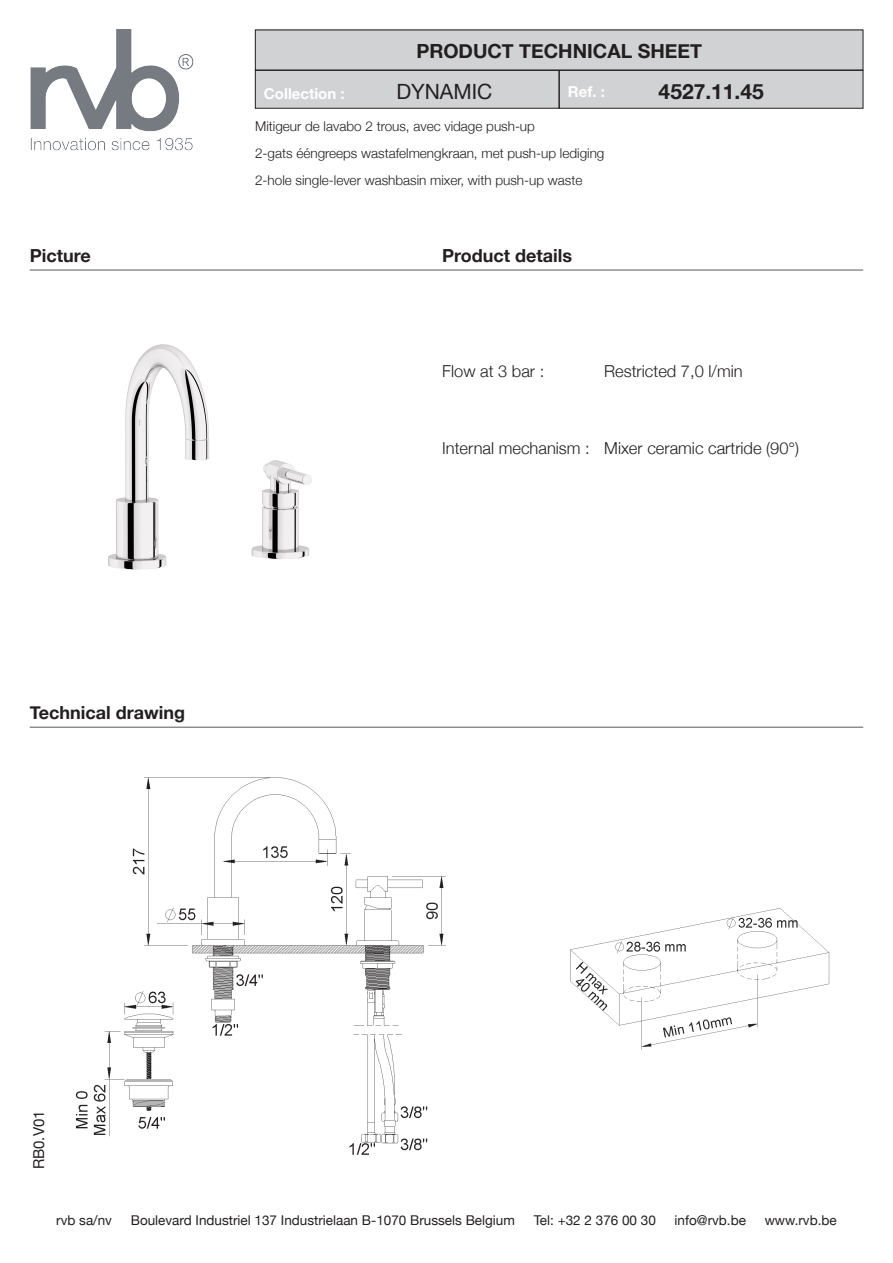
<style>
.page{position:relative;width:893px;height:1263px;background:#fff}
.page>*{position:absolute;margin:0;border:0;box-sizing:border-box;transform-origin:0 0}
.t1{font:700 21px "Helvetica Neue";color:#231f20}
.t2{font:21px "Helvetica Neue";color:#231f20}
.t3{font:700 19.5px "Helvetica Neue";color:#231f20}
.t4{font:700 18px "Helvetica Neue";color:#231f20}
.t5{font:300 16.5px "Helvetica Neue";color:#231f20}
.t6{font:700 15px "Helvetica Neue";color:#fff}
.t7{font:15px "Helvetica Neue";color:#231f20}
.t8{font:300 13.5px/27px "Helvetica Neue";color:#231f20}
.t9{font:13.5px "Helvetica Neue";color:#231f20}
</style>
<div class="page">
<img style="left:30px;top:30px;width:164px;height:121px">
<div style="left:255px;top:70px;width:304px;height:38px;background:#d1d2d4"></div>
<div style="left:255px;top:70px;width:304px;height:38px;border:1px solid #231f20"></div>
<div style="left:559px;top:70px;width:304px;height:38px;background:#d1d2d4"></div>
<div style="left:559px;top:70px;width:304px;height:38px;border:1px solid #231f20"></div>
<div style="left:255px;top:30px;width:608px;height:40px;background:#d1d2d4"></div>
<hr style="left:30px;top:727px;width:833px;height:1px;background:#57585a">
<hr style="left:30px;top:270px;width:833px;height:1px;background:#57585a">
<img style="left:76px;top:777px;width:370px;height:378px">
<img style="left:570px;top:908px;width:260px;height:142px">
<img style="left:108px;top:344px;width:204px;height:226px">
<h2 class="t3" style="left:416px;top:39px;width:287px">PRODUCT TECHNICAL SHEET</h2>
<h1 class="t2" style="left:396px;top:79px;width:98px">DYNAMIC</h1>
<h1 class="t1" style="left:659px;top:79px;width:107px">4527.11.45</h1>
<p class="t6" style="left:264px;top:84px;width:82px">Collection :</p>
<p class="t6" style="left:568px;top:82px;width:38px">Ref. :</p>
<h3 class="t4" style="left:30px;top:244px;width:63px">Picture</h3>
<p class="t8" style="left:255px;top:113px;width:351px">Mitigeur de lavabo 2 trous, avec vidage push-up<br>2-gats ééngreeps wastafelmengkraan, met push-up lediging<br>2-hole single-lever washbasin mixer, with push-up waste</p>
<h3 class="t4" style="left:442px;top:244px;width:131px">Product details</h3>
<p class="t5" style="left:442px;top:361px;width:104px">Flow at 3 bar :</p>
<p class="t5" style="left:604px;top:361px;width:140px">Restricted 7,0 l/min</p>
<p class="t5" style="left:442px;top:438px;width:358px">Internal mechanism : Mixer ceramic cartride (90°)</p>
<h3 class="t4" style="left:30px;top:702px;width:157px">Technical drawing</h3>
<p class="t7" style="left:30px;top:1169px;width:60px;rotate:-90deg">RB0.V01</p>
<p class="t9" style="left:56px;top:1212px;width:57px">rvb sa/nv</p>
<p class="t9" style="left:131px;top:1212px;width:386px">Boulevard Industriel 137 Industrielaan B-1070 Brussels Belgium</p>
<p class="t9" style="left:534px;top:1212px;width:124px">Tel: +32 2 376 00 30</p>
<p class="t9" style="left:675px;top:1212px;width:73px">info@rvb.be</p>
<p class="t9" style="left:765px;top:1212px;width:73px">www.rvb.be</p>
</div>
